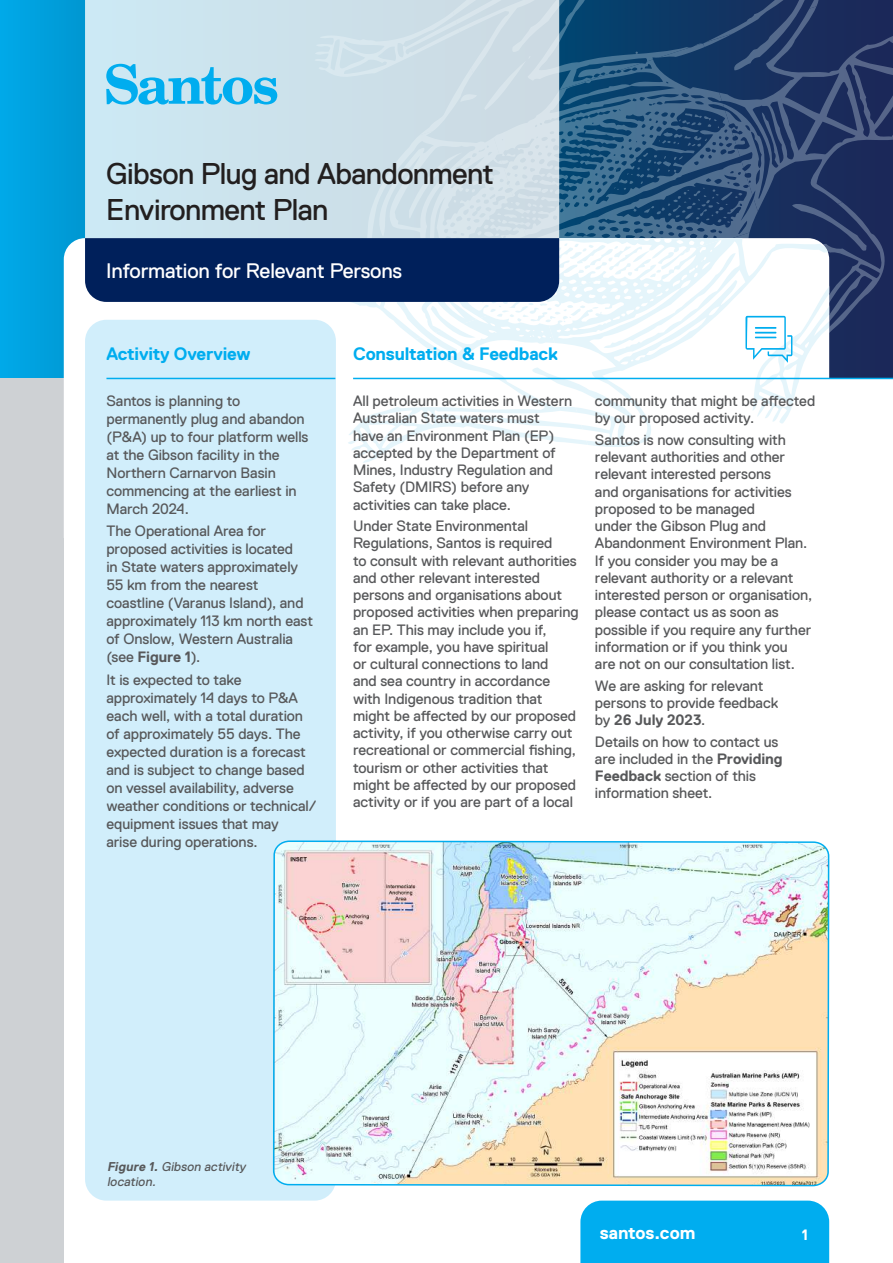
<style>
.page{position:relative;width:893px;height:1263px;background:#fff}
.page>*{position:absolute;margin:0;border:0;box-sizing:border-box;transform-origin:0 0}
.t1{font:30px/36px "Replica Pro";letter-spacing:-.02em;color:#221f1f}
.t2{font:21px "Replica Pro";letter-spacing:-.01em;color:#fff}
.t3{font:700 18px "Replica";letter-spacing:-.01em;color:#00adef}
.t4{font:700 18px "Replica";color:#fff}
.t5{font:15px/17.2px "Replica Pro";letter-spacing:-.005em;color:#57585a}
.t6{font:700 15px "Replica";letter-spacing:-.005em;color:#57585a}
.t7{font:700 15px "Replica";color:#fff}
.t8{font:italic 12.75px/15.3px "Replica Pro";color:#57585a}
.s1{font-family:"Replica Pro";font-weight:400}
.s2{font-family:"Replica";font-weight:700}
</style>
<div class="page">
<img style="left:0;top:0;width:893px;height:378px">
<div style="left:0;top:378px;width:64px;height:885px;background:#ced1d4"></div>
<svg style="left:867px;top:0;width:26px;height:358px;background:#212f5e"></svg>
<svg style="left:559px;top:0;width:308px;height:358px;background:#254771"></svg>
<svg style="left:64px;top:238px;width:268px;height:140px"></svg>
<svg style="left:85px;top:0;width:474px;height:238px;background:#cde1eb"></svg>
<svg style="left:332px;top:302px;width:453px;height:147px"></svg>
<svg style="left:397px;top:238px;width:432px;height:182px"></svg>
<svg style="left:106px;top:64px;width:171px;height:41px;background:#79ceef"></svg>
<div style="left:85px;top:238px;width:474px;height:64px;background:#00205b"></div>
<hr style="left:353px;top:378px;width:540px;height:1px;background:#00adef">
<div style="left:580px;top:1200px;width:249px;height:63px;background:#00adef"></div>
<div style="left:85px;top:320px;width:251px;height:880px;background:#d1eefb;border-radius:21px"></div>
<svg style="left:745px;top:316px;width:47px;height:47px"></svg>
<img style="left:273px;top:840px;width:557px;height:347px">
<hr style="left:106px;top:378px;width:229px;height:1px;background:#00adef">
<h1 class="t1" style="left:106px;top:159px;width:389px">Gibson Plug and Abandonment<br>Environment Plan</h1>
<h2 class="t2" style="left:106px;top:263px;width:297px">Information for Relevant Persons</h2>
<p class="t3" style="left:106px;top:347px;width:146px">Activity Overview</p>
<p class="t5" style="left:106px;top:393px;width:204px;line-height:18px">Santos is planning to permanently plug and abandon (P&amp;A) up to four platform wells at the Gibson facility in the<br>Northern Carnarvon Basin commencing at the earliest in<br>March 2024.</p>
<p class="t5" style="left:106px;top:524px;width:208px;line-height:18px">The Operational Area for proposed activities is located<br>in State waters approximately<br>55 km from the nearest coastline (Varanus Island), and approximately 113 km north east of Onslow, Western Australia</p>
<p class="t6" style="left:106px;top:652px;width:96px"><span class="s1">(see</span> Figure 1<span class="s1">).</span></p>
<p class="t5" style="left:106px;top:672px;width:211px;line-height:18px">It is expected to take approximately 14 days to P&amp;A each well, with a total duration of approximately 55 days. The expected duration is a forecast and is subject to change based on vessel availability, adverse weather conditions or technical/ equipment issues that may<br>arise during operations.</p>
<p class="t3" style="left:353px;top:347px;width:206px">Consultation &amp; Feedback</p>
<p class="t5" style="left:353px;top:394px;width:221px">All petroleum activities in Western<br>Australian State waters must have an Environment Plan (EP) accepted by the Department of<br>Mines, Industry Regulation and<br>Safety (DMIRS) before any activities can take place.</p>
<p class="t5" style="left:353px;top:519px;width:227px">Under State Environmental Regulations, Santos is required<br>to consult with relevant authorities and other relevant interested persons and organisations about proposed activities when preparing an EP. This may include you if,<br>for example, you have spiritual<br>or cultural connections to land<br>and sea country in accordance with Indigenous tradition that might be a昀昀ected by our proposed activity, if you otherwise carry out recreational or commercial 昀椀shing, tourism or other activities that might be a昀昀ected by our proposed activity or if you are part of a local</p>
<p class="t5" style="left:595px;top:392px;width:222px">community that might be a昀昀ected by our proposed activity.</p>
<p class="t5" style="left:595px;top:432px;width:219px">Santos is now consulting with relevant authorities and other relevant interested persons<br>and organisations for activities proposed to be managed<br>under the Gibson Plug and<br>Abandonment Environment Plan.<br>If you consider you may be a relevant authority or a relevant interested person or organisation, please contact us as soon as possible if you require any further information or if you think you<br>are not on our consultation list.</p>
<p class="t5" style="left:595px;top:678px;width:185px">We are asking for relevant persons to provide feedback</p>
<p class="t6" style="left:595px;top:714px;width:112px"><span class="s1">by</span> 26 July 2023<span class="s1">.</span></p>
<p class="t5" style="left:595px;top:734px;width:189px">Details on how to contact us are included in the <span class="s2">Providing<br>Feedback</span> section of this information sheet.</p>
<p class="t8" style="left:107px;top:1160px;width:142px"><span class="s2">Figure 1.</span> Gibson activity location.</p>
<p class="t4" style="left:600px;top:1226px;width:97px">santos.com</p>
<p class="t7" style="left:802px;top:1229px;width:8px">1</p>
</div>
